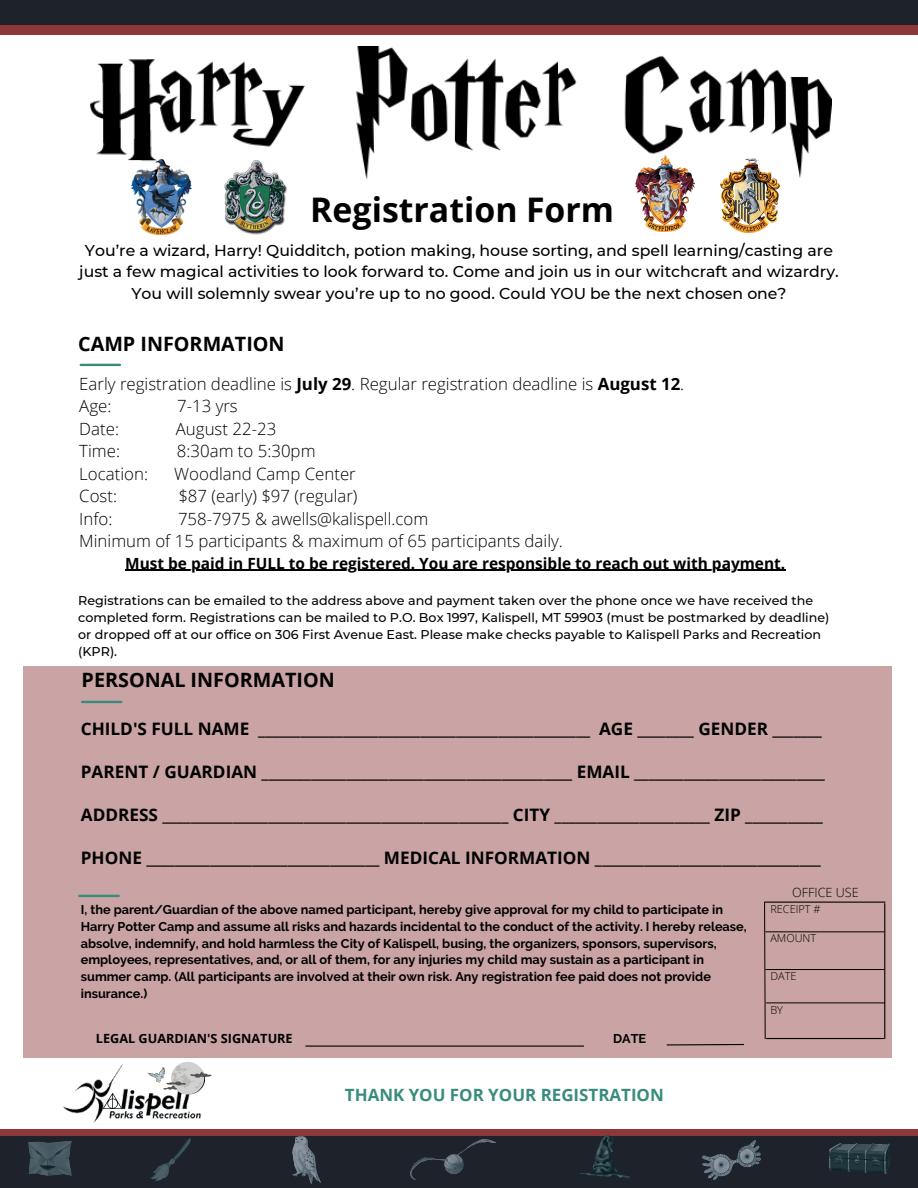
<style>
.page{position:relative;width:918px;height:1188px;background:#fff}
.page>*{position:absolute;margin:0;border:0;box-sizing:border-box;transform-origin:0 0}
.t1{font:700 33.9px "Open Sans";color:#000}
.t2{font:700 19.8px "Open Sans";color:#000}
.t3{font:700 17.25px "Open Sans";color:#000}
.t4{font:700 16.95px "Open Sans";color:#388c7d}
.t5{font:300 16.8px "Open Sans";color:#000}
.t6{font:500 15.75px/21.3px "Montserrat";color:#000;text-align:center}
.t7{font:700 15.45px "Open Sans";color:#000}
.t8{font:700 12.75px/17px "Raleway";color:#000}
.t9{font:500 12.75px/17px "Montserrat";color:#000}
.t10{font:700 12.75px "Open Sans";color:#000}
.t11{font:300 12.6px "Open Sans";color:#000}
.t12{font:300 10.95px "Open Sans";color:#000}
.s1{font-weight:700}
</style>
<div class="page">
<div style="left:0;top:1129px;width:918px;height:24px;background:#8c3838"></div>
<div style="left:0;top:25px;width:918px;height:10px;background:#8c3838"></div>
<img style="left:90px;top:47px;width:741px;height:133px">
<div style="left:0;top:0;width:918px;height:25px;background:#1e232b"></div>
<img style="left:222px;top:159px;width:66px;height:75px">
<img style="left:635px;top:155px;width:60px;height:77px">
<img style="left:121px;top:155px;width:82px;height:81px">
<img style="left:721px;top:159px;width:58px;height:73px">
<hr style="left:125px;top:570px;width:660px;height:1px;background:#000">
<div style="left:23px;top:666px;width:869px;height:391px;background:#caa4a4"></div>
<hr style="left:79px;top:895px;width:40px;height:2px;background:#388c7d">
<hr style="left:82px;top:701px;width:39px;height:2px;background:#388c7d">
<hr style="left:81px;top:364px;width:39px;height:2px;background:#388c7d">
<div style="left:0;top:1136px;width:918px;height:52px;background:#1e232b"></div>
<img style="left:581px;top:1135px;width:48px;height:44px">
<img style="left:410px;top:1140px;width:86px;height:39px">
<img style="left:292px;top:1136px;width:28px;height:48px">
<img style="left:150px;top:1139px;width:40px;height:41px">
<img style="left:28px;top:1141px;width:43px;height:34px">
<img style="left:702px;top:1140px;width:59px;height:40px">
<img style="left:829px;top:1143px;width:61px;height:30px">
<hr style="left:306px;top:1046px;width:278px;height:1px;background:#000">
<hr style="left:667px;top:1044px;width:77px;height:2px;background:#000">
<img style="left:64px;top:1064px;width:138px;height:59px">
<img style="left:109px;top:1064px;width:14px;height:22px">
<img style="left:149px;top:1068px;width:14px;height:14px">
<div style="left:171px;top:1062px;width:33px;height:32px;background:#d2d1d0;border-radius:50%"></div>
<svg style="left:163px;top:1065px;width:49px;height:25px"></svg>
<hr style="left:765px;top:902px;width:120px;height:1px;background:#000">
<svg style="left:764px;top:901px;width:2px;height:138px"></svg>
<hr style="left:884px;top:904px;width:1px;height:135px;background:#000">
<hr style="left:767px;top:1038px;width:117px;height:1px;background:#000">
<hr style="left:766px;top:931px;width:118px;height:1px;background:#000">
<hr style="left:766px;top:969px;width:118px;height:1px;background:#000">
<hr style="left:766px;top:1002px;width:119px;height:1px;background:#000">
<p class="t1" style="left:310px;top:186px;width:305px">Registration Form</p>
<p class="t6" style="left:79px;top:239px;width:761px">You’re a wizard, Harry! Quidditch, potion making, house sorting, and spell learning/casting are just a few magical activities to look forward to. Come and join us in our witchcraft and wizardry.<br>You will solemnly swear you’re up to no good. Could YOU be the next chosen one?</p>
<p class="t2" style="left:78px;top:330px;width:208px">CAMP INFORMATION</p>
<p class="t5" style="left:79px;top:372px;width:606px">Early registration deadline is <span class="s1">July 29</span>. Regular registration deadline is <span class="s1">August 12</span>.</p>
<p class="t5" style="left:79px;top:394px;width:34px">Age:</p>
<p class="t5" style="left:177px;top:394px;width:62px">7-13 yrs</p>
<p class="t5" style="left:79px;top:417px;width:41px">Date:</p>
<p class="t5" style="left:176px;top:417px;width:102px">August 22-23</p>
<p class="t5" style="left:79px;top:439px;width:42px">Time:</p>
<p class="t5" style="left:177px;top:439px;width:140px">8:30am to 5:30pm</p>
<p class="t5" style="left:79px;top:462px;width:70px">Location:</p>
<p class="t5" style="left:174px;top:462px;width:183px">Woodland Camp Center</p>
<p class="t5" style="left:79px;top:484px;width:39px">Cost:</p>
<p class="t5" style="left:178px;top:484px;width:181px">$87 (early) $97 (regular)</p>
<p class="t5" style="left:79px;top:507px;width:35px">Info:</p>
<p class="t5" style="left:178px;top:507px;width:252px">758-7975 &amp; awells@kalispell.com</p>
<p class="t5" style="left:79px;top:529px;width:485px">Minimum of 15 participants &amp; maximum of 65 participants daily.</p>
<p class="t7" style="left:125px;top:552px;width:662px">Must be paid in FULL to be registered. You are responsible to reach out with payment.</p>
<p class="t9" style="left:78px;top:592px;width:753px">Registrations can be emailed to the address above and payment taken over the phone once we have received the completed form. Registrations can be mailed to P.O. Box 1997, Kalispell, MT 59903 (must be postmarked by deadline) or dropped off at our office on 306 First Avenue East. Please make checks payable to Kalispell Parks and Recreation (KPR).</p>
<p class="t2" style="left:82px;top:666px;width:255px">PERSONAL INFORMATION</p>
<p class="t3" style="left:81px;top:717px;width:743px">CHILD'S FULL NAME _______________________________________________ AGE ________ GENDER _______</p>
<p class="t3" style="left:81px;top:760px;width:746px">PARENT / GUARDIAN ____________________________________________ EMAIL ___________________________</p>
<p class="t3" style="left:81px;top:802px;width:744px">ADDRESS _________________________________________________ CITY ______________________ ZIP ___________</p>
<p class="t3" style="left:81px;top:845px;width:742px">PHONE _________________________________ MEDICAL INFORMATION ________________________________</p>
<p class="t8" style="left:81px;top:901px;width:667px">I, the parent/Guardian of the above named participant, hereby give approval for my child to participate in Harry Potter Camp and assume all risks and hazards incidental to the conduct of the activity. I hereby release, absolve, indemnify, and hold harmless the City of Kalispell, busing, the organizers, sponsors, supervisors, employees, representatives, and, or all of them, for any injuries my child may sustain as a participant in summer camp. (All participants are involved at their own risk. Any registration fee paid does not provide insurance.)</p>
<p class="t10" style="left:96px;top:1030px;width:198px">LEGAL GUARDIAN'S SIGNATURE</p>
<p class="t8" style="left:613px;top:1030px;width:35px">DATE</p>
<p class="t4" style="left:345px;top:1083px;width:320px">THANK YOU FOR YOUR REGISTRATION</p>
<p class="t11" style="left:792px;top:883px;width:68px">OFFICE USE</p>
<p class="t12" style="left:770px;top:901px;width:52px">RECEIPT #</p>
<p class="t12" style="left:770px;top:931px;width:47px">AMOUNT</p>
<p class="t12" style="left:770px;top:968px;width:28px">DATE</p>
<p class="t12" style="left:770px;top:1002px;width:14px">BY</p>
</div>
